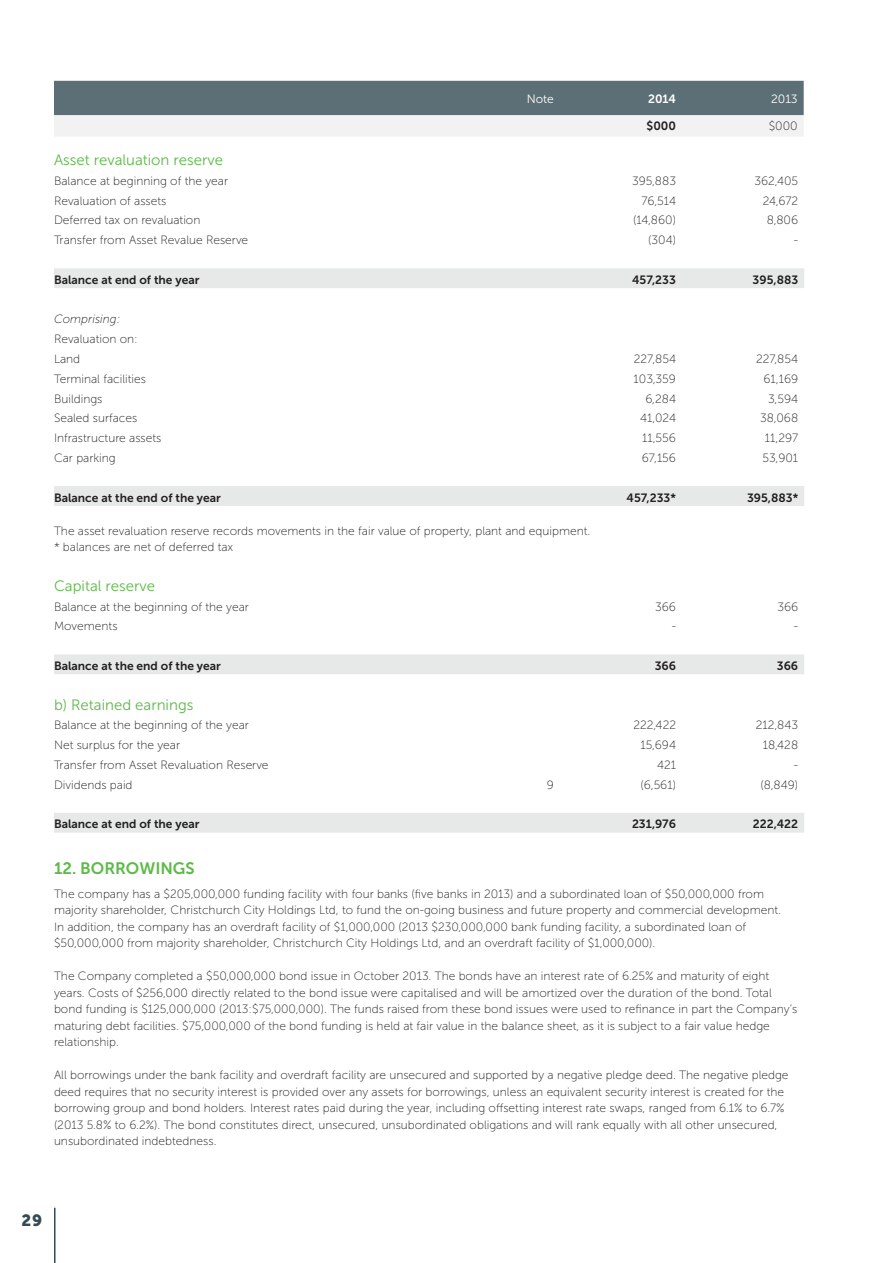
<style>
.page{position:relative;width:893px;height:1263px;background:#fff}
.page>*{position:absolute;margin:0;border:0;box-sizing:border-box;transform-origin:0 0}
.Intro_Statement{font:16.5px "Museo Sans 700";color:#5cba47}
.t1{font:16.35px "Museo Sans 900";color:#334b54}
.Sub_Sub_Heading{font:15px "Museo Sans 300";color:#5cba47}
.Body_Copy{font:12px/16.5px "Museo Sans 100";color:#231f20}
.Body_Copy_Black{font:12px "Museo Sans 100";color:#231f20}
.Body_Copy_Black-2{font:12px "Museo Sans 700";color:#231f20}
.Body_Copy_Black-3{font:italic 12px "Museo Sans 100";color:#231f20}
.Body_Copy_Black-4{font:12px "Museo Sans 300";color:#fff}
.Body_Copy_Black-5{font:12px "Museo Sans 700";color:#fff}
</style>
<div class="page">
<hr style="left:54px;top:1208px;width:2px;height:55px;background:#334b54">
<svg style="left:54px;top:81px;width:750px;height:55px"></svg>
<svg style="left:54px;top:268px;width:750px;height:238px"></svg>
<div style="left:54px;top:654px;width:750px;height:20px;background:#e7e8e8"></div>
<div style="left:54px;top:813px;width:750px;height:20px;background:#e7e8e8"></div>
<p class="Body_Copy_Black-4" style="left:527px;top:92px;width:29px">Note</p>
<p class="Body_Copy_Black-5" style="left:648px;top:92px;width:29px">2014</p>
<p class="Body_Copy_Black-4" style="left:771px;top:92px;width:28px">2013</p>
<p class="Body_Copy_Black-2" style="left:647px;top:120px;width:31px">$000</p>
<p class="Body_Copy_Black" style="left:769px;top:120px;width:30px">$000</p>
<p class="Sub_Sub_Heading" style="left:54px;top:152px;width:170px">Asset revaluation reserve</p>
<p class="Body_Copy_Black" style="left:54px;top:174px;width:176px">Balance at beginning of the year</p>
<p class="Body_Copy_Black" style="left:632px;top:174px;width:45px">395,883</p>
<p class="Body_Copy_Black" style="left:754px;top:174px;width:45px">362,405</p>
<p class="Body_Copy_Black" style="left:54px;top:194px;width:114px">Revaluation of assets</p>
<p class="Body_Copy_Black" style="left:641px;top:194px;width:36px">76,514</p>
<p class="Body_Copy_Black" style="left:763px;top:194px;width:37px">24,672</p>
<p class="Body_Copy_Black" style="left:54px;top:214px;width:148px">Deferred tax on revaluation</p>
<p class="Body_Copy_Black" style="left:633px;top:214px;width:44px">(14,860)</p>
<p class="Body_Copy_Black" style="left:767px;top:214px;width:33px">8,806</p>
<p class="Body_Copy_Black" style="left:54px;top:234px;width:196px">Transfer from Asset Revalue Reserve</p>
<p class="Body_Copy_Black" style="left:648px;top:234px;width:29px">(304)</p>
<p class="Body_Copy_Black" style="left:794px;top:234px;width:6px">-</p>
<p class="Body_Copy_Black-2" style="left:54px;top:273px;width:147px">Balance at end of the year</p>
<p class="Body_Copy_Black-2" style="left:632px;top:273px;width:45px">457,233</p>
<p class="Body_Copy_Black-2" style="left:753px;top:273px;width:47px">395,883</p>
<p class="Body_Copy_Black-3" style="left:54px;top:313px;width:68px">Comprising:</p>
<p class="Body_Copy_Black" style="left:54px;top:333px;width:85px">Revaluation on:</p>
<p class="Body_Copy_Black" style="left:54px;top:353px;width:28px">Land</p>
<p class="Body_Copy_Black" style="left:634px;top:353px;width:44px">227,854</p>
<p class="Body_Copy_Black" style="left:756px;top:353px;width:44px">227,854</p>
<p class="Body_Copy_Black" style="left:54px;top:372px;width:94px">Terminal facilities</p>
<p class="Body_Copy_Black" style="left:634px;top:372px;width:44px">103,359</p>
<p class="Body_Copy_Black" style="left:763px;top:372px;width:36px">61,169</p>
<p class="Body_Copy_Black" style="left:54px;top:392px;width:50px">Buildings</p>
<p class="Body_Copy_Black" style="left:645px;top:392px;width:32px">6,284</p>
<p class="Body_Copy_Black" style="left:768px;top:392px;width:32px">3,594</p>
<p class="Body_Copy_Black" style="left:54px;top:412px;width:85px">Sealed surfaces</p>
<p class="Body_Copy_Black" style="left:640px;top:412px;width:37px">41,024</p>
<p class="Body_Copy_Black" style="left:760px;top:412px;width:39px">38,068</p>
<p class="Body_Copy_Black" style="left:54px;top:432px;width:109px">Infrastructure assets</p>
<p class="Body_Copy_Black" style="left:642px;top:432px;width:35px">11,556</p>
<p class="Body_Copy_Black" style="left:765px;top:432px;width:35px">11,297</p>
<p class="Body_Copy_Black" style="left:54px;top:452px;width:63px">Car parking</p>
<p class="Body_Copy_Black" style="left:642px;top:452px;width:36px">67,156</p>
<p class="Body_Copy_Black" style="left:762px;top:452px;width:37px">53,901</p>
<p class="Body_Copy_Black-2" style="left:54px;top:491px;width:168px">Balance at the end of the year</p>
<p class="Body_Copy_Black-2" style="left:627px;top:491px;width:51px">457,233*</p>
<p class="Body_Copy_Black-2" style="left:747px;top:491px;width:53px">395,883*</p>
<p class="Body_Copy" style="left:54px;top:522px;width:538px">The asset revaluation reserve records movements in the fair value of property, plant and equipment.</p>
<p class="Body_Copy" style="left:54px;top:539px;width:181px">* balances are net of deferred tax</p>
<p class="Sub_Sub_Heading" style="left:54px;top:577px;width:102px">Capital reserve</p>
<p class="Body_Copy_Black" style="left:54px;top:600px;width:196px">Balance at the beginning of the year</p>
<p class="Body_Copy_Black" style="left:655px;top:600px;width:22px">366</p>
<p class="Body_Copy_Black" style="left:777px;top:600px;width:22px">366</p>
<p class="Body_Copy_Black" style="left:54px;top:620px;width:65px">Movements</p>
<p class="Body_Copy_Black" style="left:672px;top:620px;width:6px">-</p>
<p class="Body_Copy_Black" style="left:794px;top:620px;width:6px">-</p>
<p class="Body_Copy_Black-2" style="left:54px;top:659px;width:168px">Balance at the end of the year</p>
<p class="Body_Copy_Black-2" style="left:655px;top:659px;width:23px">366</p>
<p class="Body_Copy_Black-2" style="left:777px;top:659px;width:23px">366</p>
<p class="Sub_Sub_Heading" style="left:54px;top:696px;width:141px">b) Retained earnings</p>
<p class="Body_Copy_Black" style="left:54px;top:719px;width:196px">Balance at the beginning of the year</p>
<p class="Body_Copy_Black" style="left:633px;top:719px;width:44px">222,422</p>
<p class="Body_Copy_Black" style="left:756px;top:719px;width:44px">212,843</p>
<p class="Body_Copy_Black" style="left:54px;top:739px;width:128px">Net surplus for the year</p>
<p class="Body_Copy_Black" style="left:641px;top:739px;width:37px">15,694</p>
<p class="Body_Copy_Black" style="left:763px;top:739px;width:37px">18,428</p>
<p class="Body_Copy_Black" style="left:54px;top:758px;width:216px">Transfer from Asset Revaluation Reserve</p>
<p class="Body_Copy_Black" style="left:657px;top:758px;width:21px">421</p>
<p class="Body_Copy_Black" style="left:794px;top:758px;width:6px">-</p>
<p class="Body_Copy_Black" style="left:54px;top:778px;width:80px">Dividends paid</p>
<p class="Body_Copy_Black" style="left:547px;top:778px;width:9px">9</p>
<p class="Body_Copy_Black" style="left:641px;top:778px;width:37px">(6,561)</p>
<p class="Body_Copy_Black" style="left:760px;top:778px;width:39px">(8,849)</p>
<p class="Body_Copy_Black-2" style="left:54px;top:817px;width:147px">Balance at end of the year</p>
<p class="Body_Copy_Black-2" style="left:632px;top:817px;width:46px">231,976</p>
<p class="Body_Copy_Black-2" style="left:753px;top:817px;width:47px">222,422</p>
<p class="Intro_Statement" style="left:54px;top:859px;width:142px">12. BORROWINGS</p>
<p class="Body_Copy" style="left:54px;top:885px;width:728px">The company has a $205,000,000 funding facility with four banks (five banks in 2013) and a subordinated loan of $50,000,000 from majority shareholder, Christchurch City Holdings Ltd, to fund the on-going business and future property and commercial development.<br>In addition, the company has an overdraft facility of $1,000,000 (2013 $230,000,000 bank funding facility, a subordinated loan of $50,000,000 from majority shareholder, Christchurch City Holdings Ltd, and an overdraft facility of $1,000,000).</p>
<p class="Body_Copy" style="left:54px;top:968px;width:745px">The Company completed a $50,000,000 bond issue in October 2013. The bonds have an interest rate of 6.25% and maturity of eight years. Costs of $256,000 directly related to the bond issue were capitalised and will be amortized over the duration of the bond. Total bond funding is $125,000,000 (2013:$75,000,000). The funds raised from these bond issues were used to refinance in part the Company’s maturing debt facilities. $75,000,000 of the bond funding is held at fair value in the balance sheet, as it is subject to a fair value hedge relationship.</p>
<p class="Body_Copy" style="left:54px;top:1067px;width:736px">All borrowings under the bank facility and overdraft facility are unsecured and supported by a negative pledge deed. The negative pledge deed requires that no security interest is provided over any assets for borrowings, unless an equivalent security interest is created for the borrowing group and bond holders. Interest rates paid during the year, including offsetting interest rate swaps, ranged from 6.1% to 6.7% (2013 5.8% to 6.2%). The bond constitutes direct, unsecured, unsubordinated obligations and will rank equally with all other unsecured, unsubordinated indebtedness.</p>
<h2 class="t1" style="left:22px;top:1211px;width:22px">29</h2>
</div>
